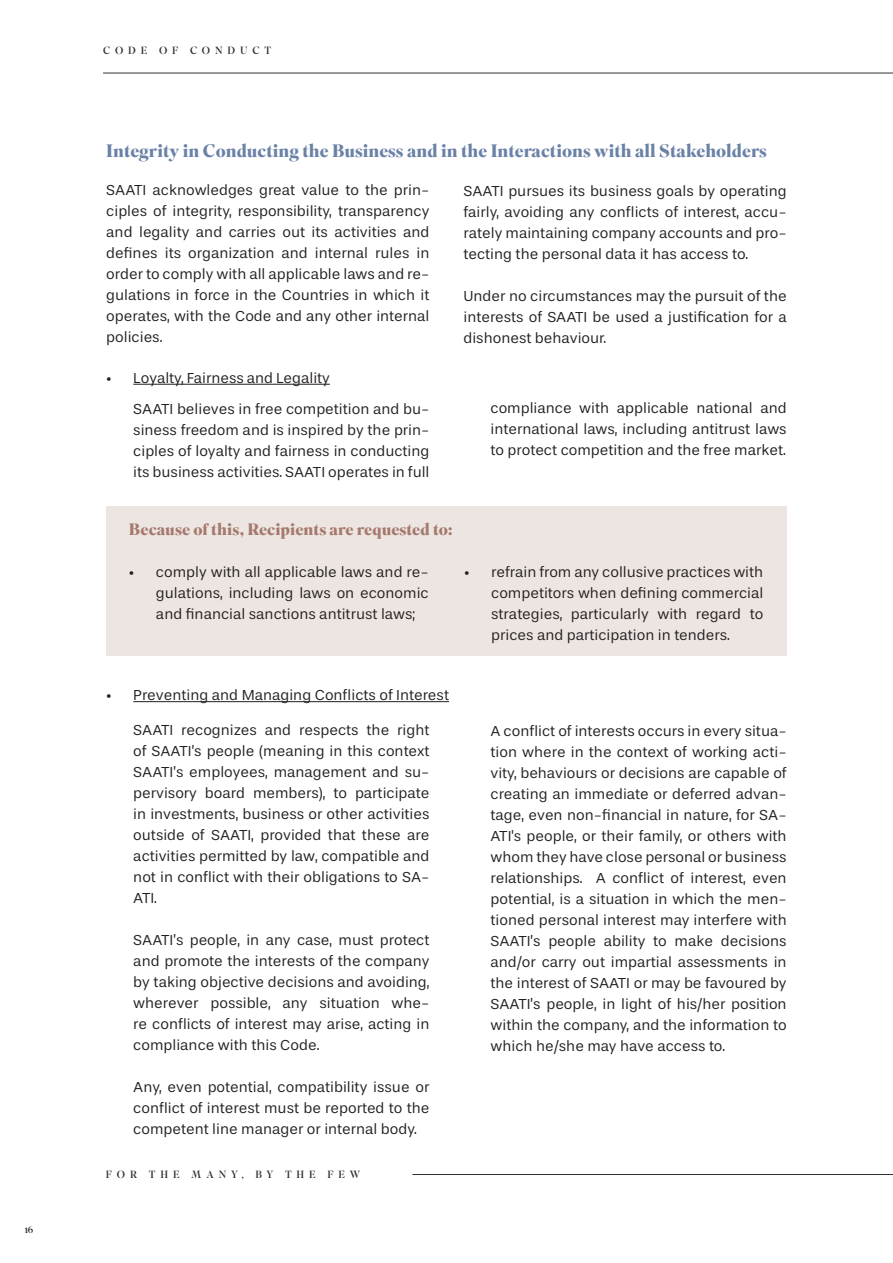
<style>
.page{position:relative;width:893px;height:1263px;background:#fff}
.page>*{position:absolute;margin:0;border:0;box-sizing:border-box;transform-origin:0 0}
.Stile_di_paragrafo_1{font:700 18px "Superior Title";color:#6b82a7}
.Stile_di_paragrafo_1-2{font:700 16.5px "Superior Title";color:#a5796d}
.Stile_di_paragrafo_1-3{font:15px/21px "Stevie Sans";color:#231f20;text-align:justify}
.t1{font:10.5px "Superior Title";letter-spacing:.465em;color:#312f30}
</style>
<div class="page">
<hr style="left:103px;top:73px;width:790px;height:1px;background:#312f30">
<hr style="left:412px;top:1174px;width:481px;height:1px;background:#312f30">
<div style="left:106px;top:506px;width:681px;height:150px;background:#ede5e1"></div>
<hr style="left:133px;top:701px;width:316px;height:1px;background:#231f20">
<hr style="left:133px;top:384px;width:197px;height:1px;background:#231f20">
<p class="t1" style="left:25px;top:1222px;width:10px">16</p>
<p class="t1" style="left:103px;top:44px;width:170px">CODE OF CONDUCT</p>
<p class="Stile_di_paragrafo_1" style="left:106px;top:140px;width:662px">Integrity in Conducting the Business and in the Interactions with all Stakeholders</p>
<p class="Stile_di_paragrafo_1-3" style="left:106px;top:180px;width:325px">SAATI acknowledges great value to the prin&shy;ciples of integrity, responsibility, transparency and legality and carries out its activities and defines its organization and internal rules in order to comply with all applicable laws and re&shy;gulations in force in the Countries in which it operates, with the Code and any other internal policies.</p>
<p class="Stile_di_paragrafo_1-3" style="left:463px;top:181px;width:325px">SAATI pursues its business goals by operating fairly, avoiding any conflicts of interest, accu&shy;rately maintaining company accounts and pro&shy;tecting the personal data it has access to.</p>
<p class="Stile_di_paragrafo_1-3" style="left:463px;top:286px;width:325px">Under no circumstances may the pursuit of the interests of SAATI be used a justification for a dishonest behaviour.</p>
<p class="Stile_di_paragrafo_1-3" style="left:106px;top:367px;width:225px">• Loyalty, Fairness and Legality</p>
<p class="Stile_di_paragrafo_1-3" style="left:133px;top:399px;width:298px">SAATI believes in free competition and bu&shy;siness freedom and is inspired by the prin&shy;ciples of loyalty and fairness in conducting its business activities. SAATI operates in full</p>
<p class="Stile_di_paragrafo_1-3" style="left:490px;top:398px;width:298px">compliance with applicable national and international laws, including antitrust laws to protect competition and the free market.</p>
<p class="Stile_di_paragrafo_1-2" style="left:129px;top:519px;width:325px">Because of this, Recipients are requested to:</p>
<p class="Stile_di_paragrafo_1-3" style="left:156px;top:561px;width:274px;text-indent:-27px">• comply with all applicable laws and re&shy;gulations, including laws on economic and financial sanctions antitrust laws;</p>
<p class="Stile_di_paragrafo_1-3" style="left:491px;top:561px;width:274px;text-indent:-27px">• refrain from any collusive practices with competitors when defining commercial strategies, particularly with regard to prices and participation in tenders.</p>
<p class="Stile_di_paragrafo_1-3" style="left:106px;top:685px;width:344px">• Preventing and Managing Conflicts of Interest</p>
<p class="Stile_di_paragrafo_1-3" style="left:133px;top:719px;width:298px">SAATI recognizes and respects the right of SAATI’s people (meaning in this context SAATI’s employees, management and su&shy;pervisory board members), to participate in investments, business or other activities outside of SAATI, provided that these are activities permitted by law, compatible and not in conflict with their obligations to SA-ATI.</p>
<p class="Stile_di_paragrafo_1-3" style="left:133px;top:929px;width:298px">SAATI’s people, in any case, must protect and promote the interests of the company by taking objective decisions and avoiding, wherever possible, any situation whe&shy;re conflicts of interest may arise, acting in compliance with this Code.</p>
<p class="Stile_di_paragrafo_1-3" style="left:133px;top:1076px;width:298px">Any, even potential, compatibility issue or conflict of interest must be reported to the competent line manager or internal body.</p>
<p class="t1" style="left:106px;top:1168px;width:256px">FOR THE MANY, BY THE FEW</p>
<p class="Stile_di_paragrafo_1-3" style="left:490px;top:721px;width:298px">A conflict of interests occurs in every situa&shy;tion where in the context of working acti&shy;vity, behaviours or decisions are capable of creating an immediate or deferred advan&shy;tage, even non-financial in nature, for SA-ATI's people, or their family, or others with whom they have close personal or business relationships. A conflict of interest, even potential, is a situation in which the men&shy;tioned personal interest may interfere with SAATI’s people ability to make decisions and/or carry out impartial assessments in the interest of SAATI or may be favoured by SAATI’s people, in light of his/her position within the company, and the information to which he/she may have access to.</p>
</div>
